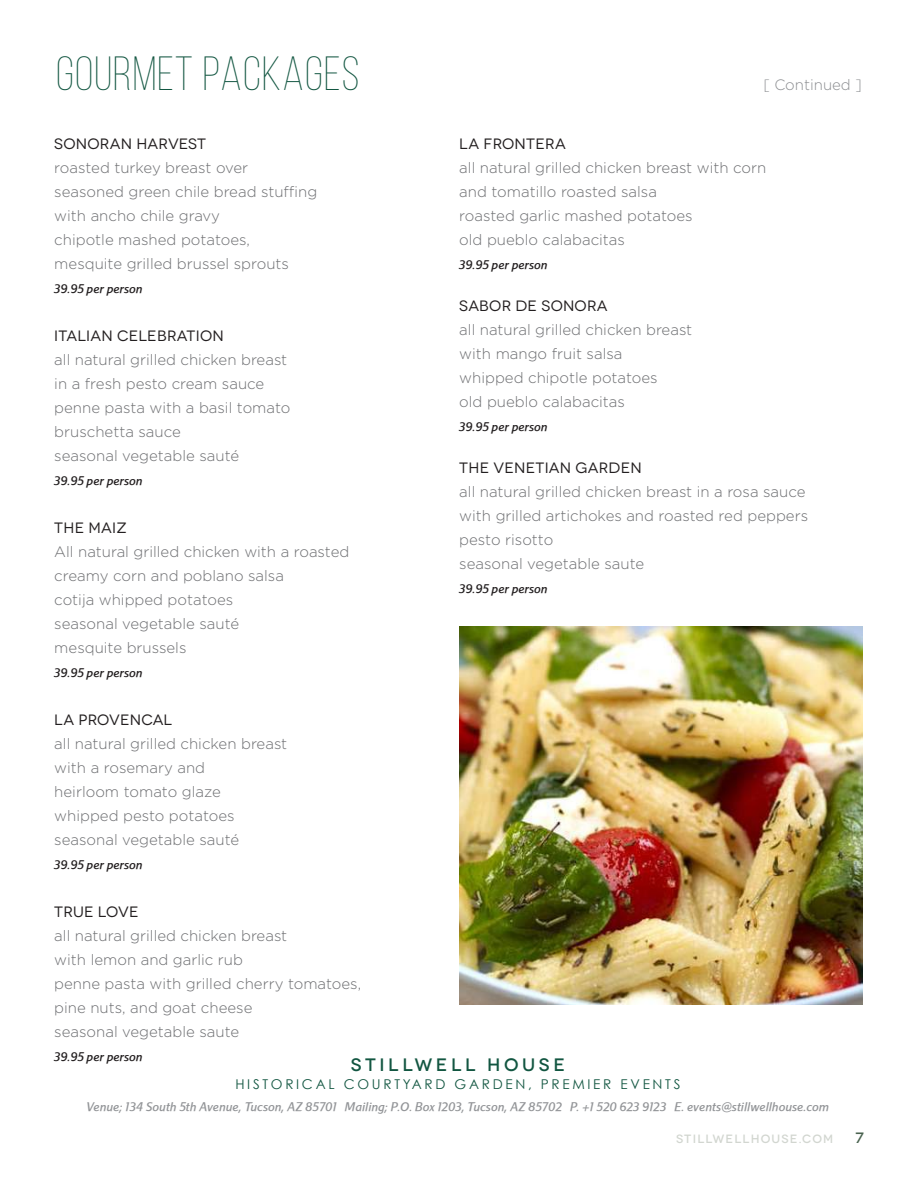
<style>
.page{position:relative;width:918px;height:1188px;background:#fff}
.page>*{position:absolute;margin:0;border:0;box-sizing:border-box;transform-origin:0 0}
.t1{font:300 48px "Bebas Neue";letter-spacing:.025em;color:#125641}
.t2{font:500 18px "Novecentowide";letter-spacing:.2em;color:#125641}
.t3{font:300 15px/24px "Gotham";color:#6c6d70}
.t4{font:15px "Novecentowide";letter-spacing:.01em;color:#231f20}
.t5{font:300 15px "Gotham";color:#8b8d90}
.t6{font:500 15px "Novecentowide";color:#49624f}
.t7{font:13.5px "Century Gothic";letter-spacing:.2em;color:#125641}
.t8{font:italic 500 12px "Marriott";color:#939598}
.t9{font:italic 500 12px "Marriott";color:#231f20}
.t10{font:500 12px "Novecentowide";letter-spacing:.1em;color:#d2d6d0}
</style>
<div class="page">
<img style="left:459px;top:626px;width:403px;height:379px">
<h1 class="t1" style="left:56px;top:48px;width:305px">GOURMET PACKAGES</h1>
<p class="t5" style="left:763px;top:75px;width:100px">[ Continued ]</p>
<p class="t4" style="left:54px;top:135px;width:153px">SONORAN HARVEST</p>
<p class="t3" style="left:54px;top:156px;width:264px">roasted turkey breast over seasoned green chile bread stuffing with ancho chile gravy<br>chipotle mashed potatoes, mesquite grilled brussel sprouts</p>
<p class="t9" style="left:54px;top:281px;width:90px">39.95 per person</p>
<p class="t4" style="left:54px;top:327px;width:171px">ITALIAN CELEBRATION</p>
<p class="t3" style="left:54px;top:348px;width:238px">all natural grilled chicken breast in a fresh pesto cream sauce penne pasta with a basil tomato bruschetta sauce<br>seasonal vegetable sauté</p>
<p class="t9" style="left:54px;top:473px;width:90px">39.95 per person</p>
<p class="t4" style="left:54px;top:519px;width:74px">THE MAIZ</p>
<p class="t3" style="left:54px;top:540px;width:297px">All natural grilled chicken with a roasted creamy corn and poblano salsa<br>cotija whipped potatoes<br>seasonal vegetable sauté<br>mesquite brussels</p>
<p class="t9" style="left:54px;top:665px;width:90px">39.95 per person</p>
<p class="t4" style="left:54px;top:711px;width:119px">LA PROVENCAL</p>
<p class="t3" style="left:54px;top:732px;width:234px">all natural grilled chicken breast with a rosemary and<br>heirloom tomato glaze whipped pesto potatoes seasonal vegetable sauté</p>
<p class="t9" style="left:54px;top:857px;width:90px">39.95 per person</p>
<p class="t4" style="left:54px;top:903px;width:86px">TRUE LOVE</p>
<p class="t3" style="left:54px;top:924px;width:308px">all natural grilled chicken breast<br>with lemon and garlic rub<br>penne pasta with grilled cherry tomatoes, pine nuts, and goat cheese<br>seasonal vegetable saute</p>
<p class="t9" style="left:54px;top:1049px;width:90px">39.95 per person</p>
<p class="t4" style="left:459px;top:135px;width:108px">LA FRONTERA</p>
<p class="t3" style="left:459px;top:156px;width:308px">all natural grilled chicken breast with corn and tomatillo roasted salsa<br>roasted garlic mashed potatoes<br>old pueblo calabacitas</p>
<p class="t9" style="left:459px;top:257px;width:90px">39.95 per person</p>
<p class="t4" style="left:459px;top:297px;width:150px">SABOR DE SONORA</p>
<p class="t3" style="left:459px;top:318px;width:234px">all natural grilled chicken breast with mango fruit salsa<br>whipped chipotle potatoes<br>old pueblo calabacitas</p>
<p class="t9" style="left:459px;top:419px;width:90px">39.95 per person</p>
<p class="t4" style="left:459px;top:459px;width:184px">THE VENETIAN GARDEN</p>
<p class="t3" style="left:459px;top:480px;width:350px">all natural grilled chicken breast in a rosa sauce with grilled artichokes and roasted red peppers pesto risotto<br>seasonal vegetable saute</p>
<p class="t9" style="left:459px;top:581px;width:90px">39.95 per person</p>
<p class="t2" style="left:351px;top:1054px;width:215px">STILLWELL HOUSE</p>
<p class="t7" style="left:235px;top:1076px;width:447px">HISTORICAL COURTYARD GARDEN, PREMIER EVENTS</p>
<p class="t8" style="left:86px;top:1099px;width:744px">Venue; 134 South 5th Avenue, Tucson, AZ 85701 Mailing; P.O. Box 1203, Tucson, AZ 85702 P. +1 520 623 9123 E. events@stillwellhouse.com</p>
<p class="t10" style="left:676px;top:1131px;width:159px">STILLWELLHOUSE.COM</p>
<p class="t6" style="left:856px;top:1128px;width:10px">7</p>
</div>
